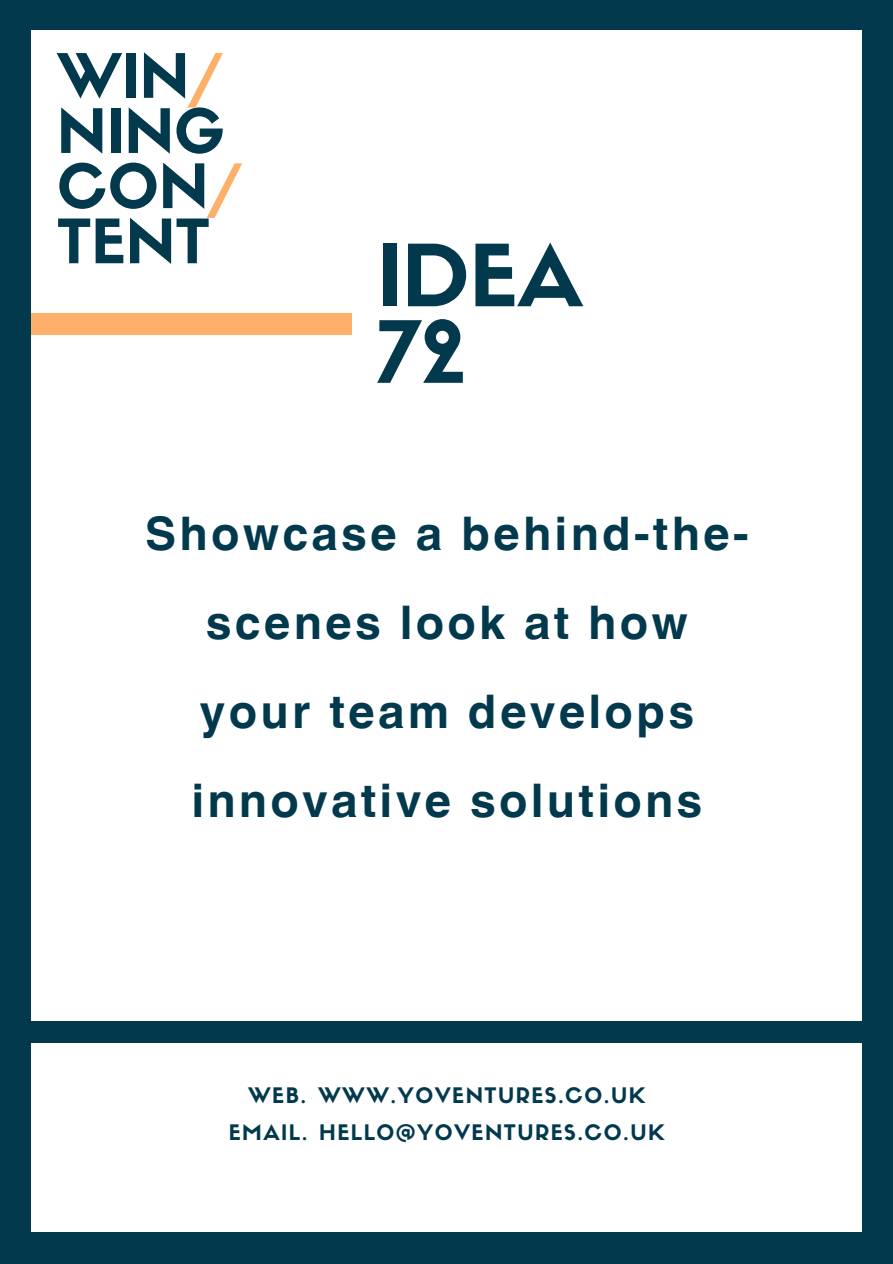
<style>
.page{position:relative;width:893px;height:1264px;background:#fff}
.page>*{position:absolute;margin:0;border:0;box-sizing:border-box;transform-origin:0 0}
.t1{font:84px/76.5px "Sifonn Basic";color:#02394d}
.t2{font:60px/55.2px "Sifonn Basic";color:#02394d}
.t3{font:700 46.35px/88.8px "Helvetica World";letter-spacing:.07em;color:#02394d;text-align:center}
.t4{font:21px "Sifonn Basic";letter-spacing:.07em;color:#02394d}
.s1{color:#feb06a}
</style>
<div class="page">
<div style="left:0;top:0;width:892px;height:1263px;background:#02394d"></div>
<div style="left:32px;top:30px;width:830px;height:1202px;background:#fff"></div>
<div style="left:0;top:1021px;width:892px;height:22px;background:#02394d"></div>
<div style="left:31px;top:313px;width:320px;height:22px;background:#feb06a"></div>
<h3 class="t2" style="left:57px;top:55px;width:187px">WIN<span class="s1">/<br></span>NING<br>CON<span class="s1">/<br></span>TENT</h3>
<h2 class="t1" style="left:377px;top:247px;width:207px">IDEA<br>72</h2>
<h1 class="t3" style="left:145px;top:484px;width:604px">Showcase a behind-the&shy;scenes look at how your team develops innovative solutions</h1>
<p class="t4" style="left:248px;top:1087px;width:398px">WEB. WWW.YOVENTURES.CO.UK</p>
<p class="t4" style="left:229px;top:1124px;width:437px">EMAIL. HELLO@YOVENTURES.CO.UK</p>
</div>
